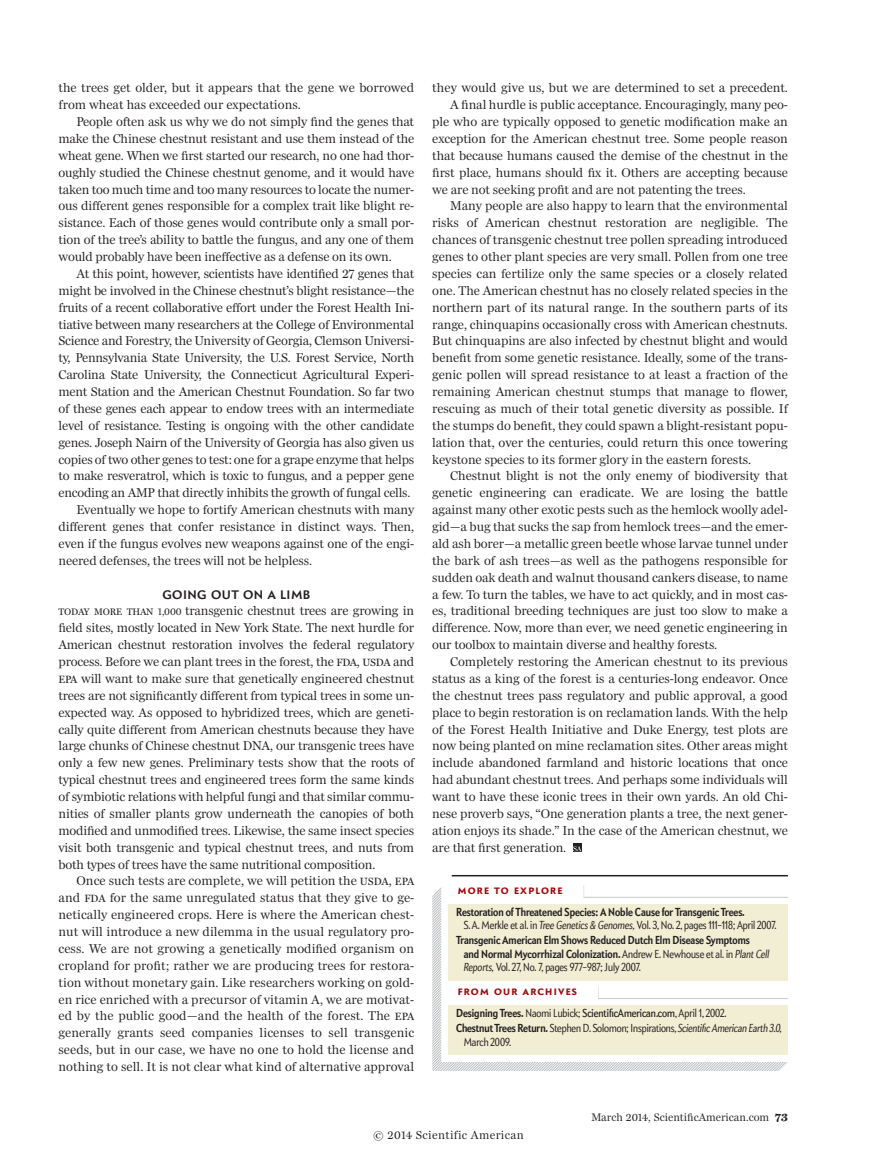
<style>
.page{position:relative;width:878px;height:1161px;background:#fff}
.page>*{position:absolute;margin:0;border:0;box-sizing:border-box;transform-origin:0 0}
.txt{font:13.2px/16.8px "Miller Daily One";letter-spacing:-.01em;color:#231f20;text-align:justify}
.txt2{font:13.2px/16.8px "Miller Daily One";letter-spacing:-.015em;color:#231f20;text-align:justify}
.t1{font:12px "Miller Daily One";letter-spacing:.03em;color:#231f20}
.subhead{font:700 12px "Apres";letter-spacing:.04em;color:#231f20}
.explore_entries{font:700 11.25px/13.5px "Apres Condensed";color:#231f20}
.explore_entries-2{font:300 11.25px/13.5px "Apres Condensed";letter-spacing:-.005em;color:#231f20}
.explore_entry_1{font:700 11.25px/13.5px "Apres Condensed";color:#231f20}
.folio_rt{font:11.25px "Miller Daily One";color:#231f20}
.archive_title{font:800 9px "Apres";letter-spacing:.14em;color:#9e0b0f}
.explore_title{font:800 9px "Apres";letter-spacing:.14em;color:#9e0b0f}
.s1{font-size:10.5px}
.s2{font-size:14.7px}
.s3{font-weight:300}
.s4{font-weight:300;font-style:italic}
.s5{font-weight:700}
.s6{font-weight:400}
.s7{font-style:italic}
</style>
<div class="page">
<div style="left:572px;top:843px;width:9px;height:9px;background:#231f20"></div>
<svg style="left:573px;top:846px;width:8px;height:5px"></svg>
<hr style="left:452px;top:875px;width:336px;height:1px;background:#231f20">
<svg style="left:432px;top:885px;width:356px;height:186px"></svg>
<hr style="left:598px;top:998px;width:190px;height:1px;background:#c7c8ca">
<p class="txt" style="left:58px;top:79px;width:357px">the trees get older, but it appears that the gene we borrowed from wheat has exceeded our expectations.</p>
<p class="txt" style="left:58px;top:113px;width:357px;text-indent:18px">People often ask us why we do not simply find the genes that make the Chinese chestnut resistant and use them instead of the wheat gene. When we first started our research, no one had thor&shy;oughly studied the Chinese chestnut genome, and it would have taken too much time and too many resources to locate the numer&shy;ous different genes responsible for a complex trait like blight re&shy;sistance. Each of those genes would contribute only a small por&shy;tion of the tree’s ability to battle the fungus, and any one of them would probably have been ineffective as a defense on its own.</p>
<p class="txt" style="left:58px;top:265px;width:357px;text-indent:18px">At this point, however, scientists have identified 27 genes that might be involved in the Chinese chestnut’s blight resistance—the fruits of a recent collaborative effort under the Forest Health Ini&shy;tiative between many researchers at the College of Environmental Science and Forestry, the University of Georgia, Clemson Universi&shy;ty, Pennsylvania State University, the U.S. Forest Service, North Carolina State University, the Connecticut Agricultural Experi&shy;ment Station and the American Chestnut Foundation. So far two of these genes each appear to endow trees with an intermediate level of resistance. Testing is ongoing with the other candidate genes. Joseph Nairn of the University of Georgia has also given us copies of two other genes to test:one for a grape enzyme that helps to make resveratrol, which is toxic to fungus, and a pepper gene encoding an AMP that directly inhibits the growth of fungal cells.</p>
<p class="txt" style="left:58px;top:501px;width:357px;text-indent:18px">Eventually we hope to fortify American chestnuts with many different genes that confer resistance in distinct ways. Then, even if the fungus evolves new weapons against one of the engi&shy;neered defenses, the trees will not be helpless.</p>
<p class="subhead" style="left:162px;top:587px;width:149px">GOING OUT ON A LIMB</p>
<p class="txt2" style="left:58px;top:602px;width:358px">Today more than <span class="s1">1,000</span> transgenic chestnut trees are growing in field sites, mostly located in New York State. The next hurdle for American chestnut restoration involves the federal regulatory process. Before we can plant trees in the forest, the <span class="s2">fda</span>, <span class="s2">usda</span> and <span class="s2">epa</span> will want to make sure that genetically engineered chestnut trees are not significantly different from typical trees in some un&shy;expected way. As opposed to hybridized trees, which are geneti&shy;cally quite different from American chestnuts because they have large chunks of Chinese chestnut DNA, our transgenic trees have only a few new genes. Preliminary tests show that the roots of typical chestnut trees and engineered trees form the same kinds of symbiotic relations with helpful fungi and that similar commu&shy;nities of smaller plants grow underneath the canopies of both modified and unmodified trees. Likewise, the same insect species visit both transgenic and typical chestnut trees, and nuts from both types of trees have the same nutritional composition.</p>
<p class="txt" style="left:58px;top:872px;width:357px;text-indent:18px">Once such tests are complete, we will petition the <span class="s2">usda</span>, <span class="s2">epa </span>and <span class="s2">fda</span> for the same unregulated status that they give to ge&shy;netically engineered crops. Here is where the American chest&shy;nut will introduce a new dilemma in the usual regulatory pro&shy;cess. We are not growing a genetically modified organism on cropland for profit; rather we are producing trees for restora&shy;tion without monetary gain. Like researchers working on gold&shy;en rice enriched with a precursor of vitamin A, we are motivat&shy;ed by the public good—and the health of the forest. The <span class="s2">epa </span>generally grants seed companies licenses to sell transgenic seeds, but in our case, we have no one to hold the license and nothing to sell. It is not clear what kind of alternative approval</p>
<p class="txt" style="left:432px;top:79px;width:357px">they would give us, but we are determined to set a precedent.</p>
<p class="txt" style="left:432px;top:96px;width:357px;text-indent:18px">A final hurdle is public acceptance. Encouragingly, many peo&shy;ple who are typically opposed to genetic modification make an exception for the American chestnut tree. Some people reason that because humans caused the demise of the chestnut in the first place, humans should fix it. Others are accepting because we are not seeking profit and are not patenting the trees.</p>
<p class="txt" style="left:432px;top:197px;width:358px;text-indent:18px">Many people are also happy to learn that the environmental risks of American chestnut restoration are negligible. The chances of transgenic chestnut tree pollen spreading introduced genes to other plant species are very small. Pollen from one tree species can fertilize only the same species or a closely related one. The American chestnut has no closely related species in the northern part of its natural range. In the southern parts of its range, chinquapins occasionally cross with American chestnuts.<br>But chinquapins are also infected by chestnut blight and would benefit from some genetic resistance. Ideally, some of the trans&shy;genic pollen will spread resistance to at least a fraction of the remaining American chestnut stumps that manage to flower, rescuing as much of their total genetic diversity as possible. If the stumps do benefit, they could spawn a blight-resistant popu&shy;lation that, over the centuries, could return this once towering keystone species to its former glory in the eastern forests.</p>
<p class="txt" style="left:432px;top:467px;width:357px;text-indent:18px">Chestnut blight is not the only enemy of biodiversity that genetic engineering can eradicate. We are losing the battle against many other exotic pests such as the hemlock woolly adel&shy;gid—a bug that sucks the sap from hemlock trees—and the emer&shy;ald ash borer—a metallic green beetle whose larvae tunnel under the bark of ash trees—as well as the pathogens responsible for sudden oak death and walnut thousand cankers disease, to name a few. To turn the tables, we have to act quickly, and in most cas&shy;es, traditional breeding techniques are just too slow to make a difference. Now, more than ever, we need genetic engineering in our toolbox to maintain diverse and healthy forests.</p>
<p class="txt" style="left:432px;top:653px;width:357px;text-indent:18px">Completely restoring the American chestnut to its previous status as a king of the forest is a centuries-long endeavor. Once the chestnut trees pass regulatory and public approval, a good place to begin restoration is on reclamation lands. With the help of the Forest Health Initiative and Duke Energy, test plots are now being planted on mine reclamation sites. Other areas might include abandoned farmland and historic locations that once had abundant chestnut trees. And perhaps some individuals will want to have these iconic trees in their own yards. An old Chi&shy;nese proverb says, “One generation plants a tree, the next gener&shy;ation enjoys its shade.” In the case of the American chestnut, we are that first generation.</p>
<p class="explore_title" style="left:458px;top:885px;width:106px">MORE TO EXPLORE</p>
<p class="explore_entry_1" style="left:464px;top:905px;width:314px;text-indent:-8px">Restoration of Threatened Species: A Noble Cause for Transgenic Trees.<br><span class="s3">S. A. Merkle et al. in</span> <span class="s4">Tree Genetics &amp; Genomes,</span> <span class="s3">Vol. 3, No. 2, pages 111–118; April 2007.</span></p>
<p class="explore_entries" style="left:464px;top:934px;width:307px;text-indent:-8px">Transgenic American Elm Shows Reduced Dutch Elm Disease Symptoms<br>and Normal Mycorrhizal Colonization. <span class="s3">Andrew E. Newhouse et al. in</span> <span class="s4">Plant Cell<br>Reports,</span> <span class="s3">Vol. 27, No. 7, pages 977–987; July 2007.</span></p>
<p class="archive_title" style="left:458px;top:986px;width:121px">FROM OUR ARCHIVES</p>
<p class="explore_entries-2" style="left:456px;top:1006px;width:272px"><span class="s5">Designing Trees.</span>Naomi Lubick; <span class="s6">ScientificAmerican.com</span> , April 1, 2002.</p>
<p class="explore_entries-2" style="left:464px;top:1021px;width:320px;text-indent:-8px"><span class="s5">Chestnut Trees Return.</span> Stephen D. Solomon; Inspirations, <span class="s7">Scientific American Earth 3.0,<br></span>March 2009.</p>
<p class="folio_rt" style="left:591px;top:1111px;width:198px">March 2014, ScientificAmerican.com <span class="s5">73</span></p>
<p class="t1" style="left:373px;top:1128px;width:152px">© 2014 Scientific American</p>
</div>
